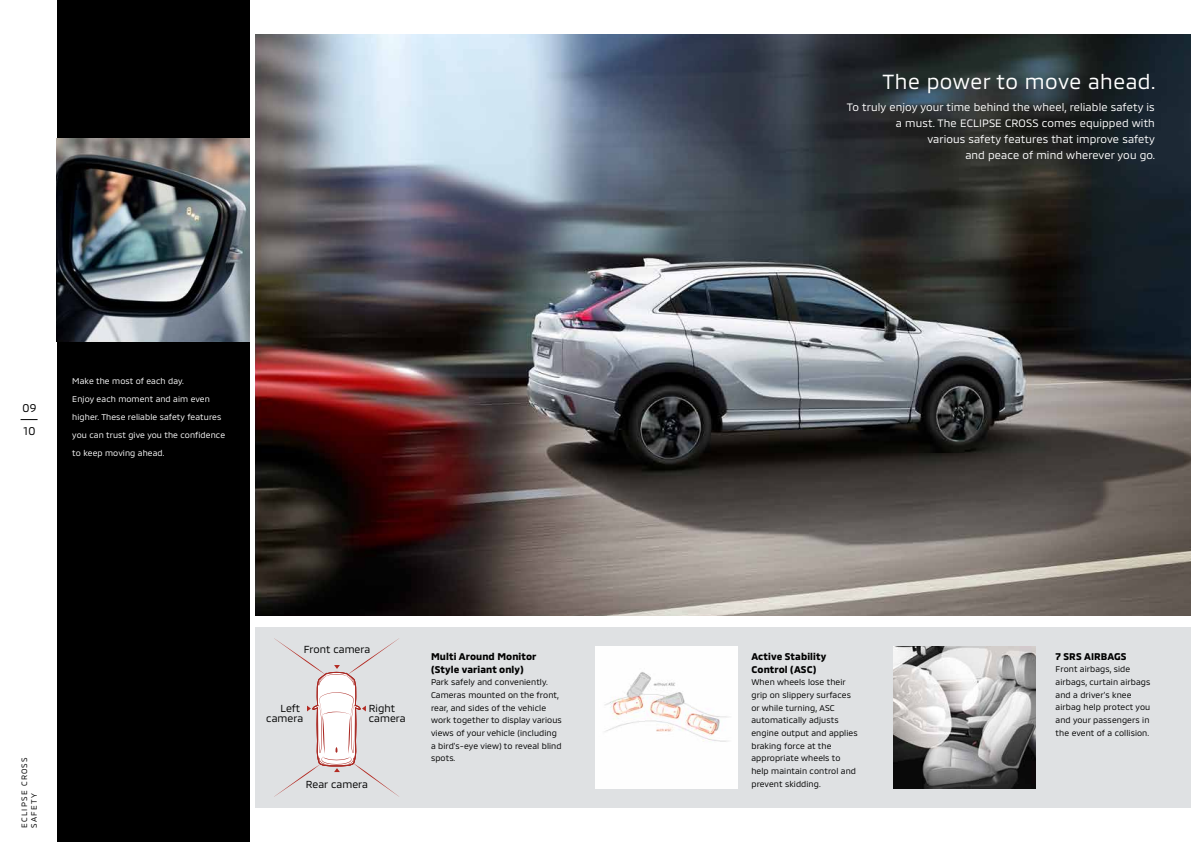
<style>
.page{position:relative;width:1191px;height:842px;background:#fff}
.page>*{position:absolute;margin:0;border:0;box-sizing:border-box;transform-origin:0 0}
.t1{font:21px "MMC";letter-spacing:.025em;color:#fff}
.t2{font:11.5px/23px "MMC";color:#000}
.t3{font:11px/16px "MMC";letter-spacing:.01em;color:#fff;text-align:right}
.t4{font:10.5px/10.6px "MMC";color:#000}
.t5{font:700 10px/13px "MMC";letter-spacing:.01em;color:#000}
.t6{font:8.5px/12.7px "MMC";letter-spacing:.01em;color:#000}
.t7{font:8.5px/18px "MMC";letter-spacing:.01em;color:#fff}
.t8{font:8px/9.6px "MMC";letter-spacing:.15em;color:#000}
</style>
<div class="page">
<div style="left:57px;top:0;width:192px;height:842px;background:#000"></div>
<img style="left:57px;top:139px;width:192px;height:203px">
<img style="left:255px;top:34px;width:936px;height:581px">
<div style="left:255px;top:627px;width:936px;height:181px;background:#dfe1e3"></div>
<img style="left:595px;top:647px;width:142px;height:142px">
<img style="left:893px;top:647px;width:142px;height:142px">
<svg style="left:21px;top:419px;width:17px;height:1px"></svg>
<svg style="left:274px;top:638px;width:125px;height:159px"></svg>
<h2 class="t2" style="left:22px;top:395px;width:15px">09<br>10</h2>
<p class="t7" style="left:72px;top:371px;width:154px">Make the most of each day.<br>Enjoy each moment and aim even higher. These reliable safety features you can trust give you the confidence to keep moving ahead.</p>
<p class="t8" style="left:19px;top:828px;width:72px;rotate:-90deg">ECLIPSE CROSS<br>SAFETY</p>
<p class="t4" style="left:304px;top:643px;width:68px">Front camera</p>
<p class="t4" style="left:266px;top:701px;width:38px;text-align:right">Left camera</p>
<p class="t4" style="left:369px;top:701px;width:38px">Right camera</p>
<p class="t4" style="left:306px;top:777px;width:64px">Rear camera</p>
<p class="t5" style="left:431px;top:649px;width:107px">Multi Around Monitor (Style variant only)</p>
<p class="t6" style="left:431px;top:675px;width:132px">Park safely and conveniently.<br>Cameras mounted on the front, rear, and sides of the vehicle work together to display various views of your vehicle (including a bird's-eye view) to reveal blind spots.</p>
<h1 class="t1" style="left:882px;top:64px;width:274px">The power to move ahead.</h1>
<p class="t3" style="left:847px;top:98px;width:310px">To truly enjoy your time behind the wheel, reliable safety is a must. The ECLIPSE CROSS comes equipped with<br>various safety features that improve safety<br>and peace of mind wherever you go.</p>
<p class="t5" style="left:751px;top:649px;width:76px">Active Stability<br>Control (ASC)</p>
<p class="t6" style="left:751px;top:675px;width:108px">When wheels lose their grip on slippery surfaces or while turning, ASC automatically adjusts engine output and applies braking force at the appropriate wheels to help maintain control and prevent skidding.</p>
<p class="t5" style="left:1055px;top:649px;width:72px">7 SRS AIRBAGS</p>
<p class="t6" style="left:1055px;top:662px;width:96px">Front airbags, side airbags, curtain airbags and a driver’s knee airbag help protect you and your passengers in the event of a collision.</p>
</div>
